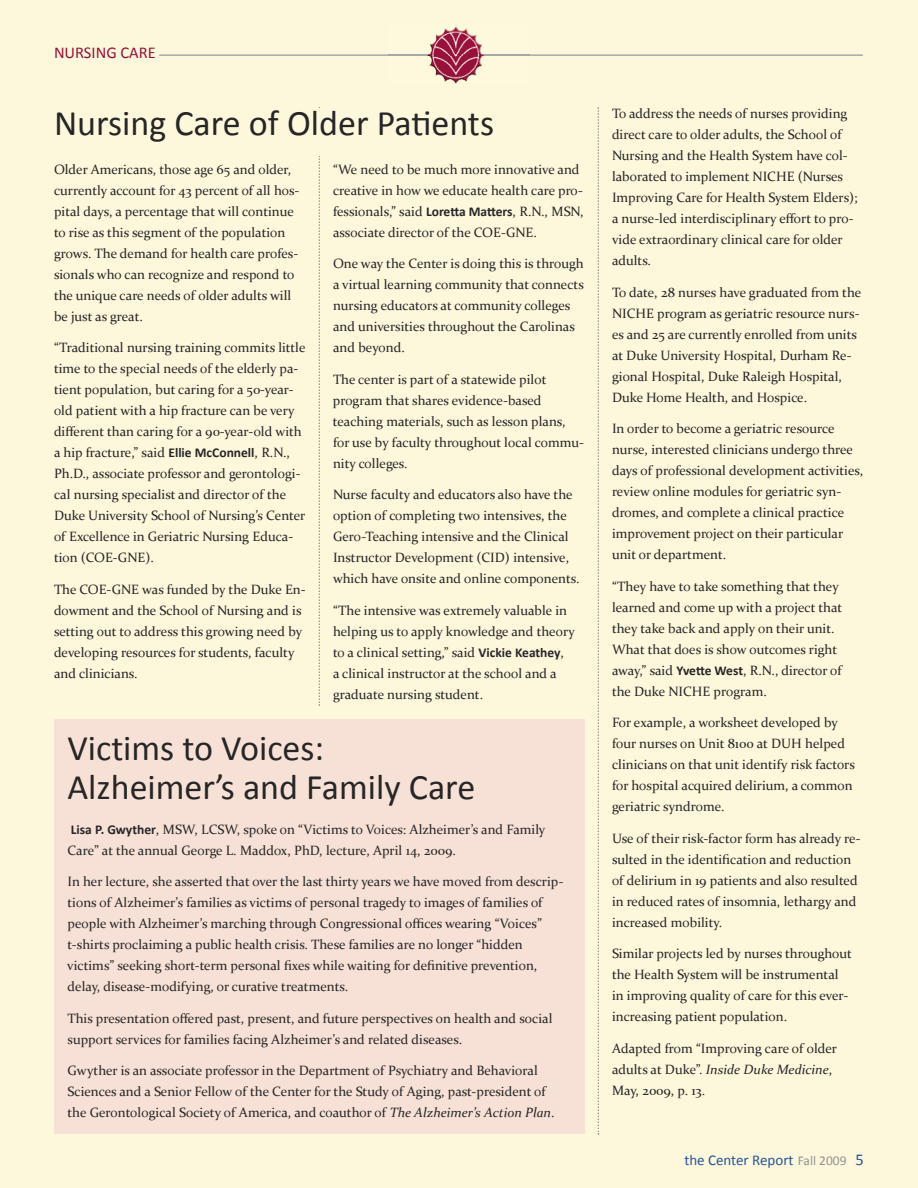
<style>
.page{position:relative;width:918px;height:1188px;background:#fdf8dc}
.page>*{position:absolute;margin:0;border:0;box-sizing:border-box;transform-origin:0 0}
.t1{font:36px/39px "Calibri";color:#272627}
.t2{font:16.5px "Calibri";color:#97133c}
.t3{font:15px "Calibri";color:#27559a}
.t4{font:13.5px/21px "Constantia";color:#272627}
.s1{font-family:"Calibri";font-weight:700}
.s2{font-style:italic}
.s3{font-size:13.5px;color:#939393}
.s4{font-size:16.5px}
</style>
<div class="page">
<svg style="left:319px;top:107px;width:1px;height:599px"></svg>
<svg style="left:598px;top:107px;width:1px;height:1028px"></svg>
<hr style="left:54px;top:54px;width:809px;height:2px;background:#a9a8a9">
<div style="left:54px;top:45px;width:105px;height:35px;background:#fdf8dc"></div>
<img style="left:427px;top:26px;width:58px;height:58px">
<div style="left:54px;top:108px;width:525px;height:47px;background:#fdf8dc"></div>
<div style="left:54px;top:720px;width:531px;height:414px;background:#f7e1d6"></div>
<p class="t2" style="left:54px;top:42px;width:103px">NURSING CARE</p>
<h1 class="t1" style="left:54px;top:103px;width:442px">Nursing Care of Older Patients</h1>
<p class="t4" style="left:54px;top:159px;width:247px">Older Americans, those age 65 and older, currently account for 43 percent of all hos&shy;pital days, a percentage that will continue to rise as this segment of the population grows. The demand for health care profes&shy;sionals who can recognize and respond to the unique care needs of older adults will be just as great.</p>
<p class="t4" style="left:54px;top:337px;width:253px">“Traditional nursing training commits little time to the special needs of the elderly pa&shy;tient population, but caring for a 50-year&shy;old patient with a hip fracture can be very different than caring for a 90-year-old with a hip fracture,” said <span class="s1">Ellie McConnell</span>, R.N., Ph.D., associate professor and gerontologi&shy;cal nursing specialist and director of the Duke University School of Nursing’s Center of Excellence in Geriatric Nursing Educa&shy;tion (COE-GNE).</p>
<p class="t4" style="left:54px;top:579px;width:253px">The COE-GNE was funded by the Duke En&shy;dowment and the School of Nursing and is setting out to address this growing need by developing resources for students, faculty and clinicians.</p>
<p class="t4" style="left:333px;top:159px;width:252px">“We need to be much more innovative and creative in how we educate health care pro&shy;fessionals,” said <span class="s1">Loretta Matters</span>, R.N., MSN, associate director of the COE-GNE.</p>
<p class="t4" style="left:333px;top:253px;width:252px">One way the Center is doing this is through a virtual learning community that connects nursing educators at community colleges and universities throughout the Carolinas and beyond.</p>
<p class="t4" style="left:333px;top:369px;width:253px">The center is part of a statewide pilot program that shares evidence-based teaching materials, such as lesson plans, for use by faculty throughout local commu&shy;nity colleges.</p>
<p class="t4" style="left:333px;top:484px;width:248px">Nurse faculty and educators also have the option of completing two intensives, the Gero-Teaching intensive and the Clinical Instructor Development (CID) intensive, which have onsite and online components.</p>
<p class="t4" style="left:333px;top:600px;width:243px">“The intensive was extremely valuable in helping us to apply knowledge and theory to a clinical setting,” said <span class="s1">Vickie Keathey</span>,<br>a clinical instructor at the school and a graduate nursing student.</p>
<h1 class="t1" style="left:67px;top:728px;width:409px">Victims to Voices:<br>Alzheimer’s and Family Care</h1>
<p class="t4" style="left:68px;top:818px;width:479px"><span class="s1">Lisa P. Gwyther</span>, MSW, LCSW, spoke on “Victims to Voices: Alzheimer’s and Family<br>Care” at the annual George L. Maddox, PhD, lecture, April 14, 2009.</p>
<p class="t4" style="left:67px;top:871px;width:498px">In her lecture, she asserted that over the last thirty years we have moved from descrip&shy;tions of Alzheimer’s families as victims of personal tragedy to images of families of people with Alzheimer’s marching through Congressional offices wearing “Voices” t-shirts proclaiming a public health crisis. These families are no longer “hidden victims” seeking short-term personal fixes while waiting for definitive prevention, delay, disease-modifying, or curative treatments.</p>
<p class="t4" style="left:68px;top:1007px;width:486px">This presentation offered past, present, and future perspectives on health and social support services for families facing Alzheimer’s and related diseases.</p>
<p class="t4" style="left:68px;top:1060px;width:489px">Gwyther is an associate professor in the Department of Psychiatry and Behavioral<br>Sciences and a Senior Fellow of the Center for the Study of Aging, past-president of the Gerontological Society of America, and coauthor of <span class="s2">The Alzheimer’s Action Plan</span>.</p>
<p class="t4" style="left:612px;top:103px;width:247px">To address the needs of nurses providing direct care to older adults, the School of Nursing and the Health System have col&shy;laborated to implement NICHE (Nurses Improving Care for Health System Elders); a nurse-led interdisciplinary effort to pro&shy;vide extraordinary clinical care for older adults.</p>
<p class="t4" style="left:612px;top:282px;width:251px">To date, 28 nurses have graduated from the NICHE program as geriatric resource nurs&shy;es and 25 are currently enrolled from units at Duke University Hospital, Durham Re&shy;gional Hospital, Duke Raleigh Hospital, Duke Home Health, and Hospice.</p>
<p class="t4" style="left:612px;top:418px;width:253px">In order to become a geriatric resource nurse, interested clinicians undergo three days of professional development activities, review online modules for geriatric syn&shy;dromes, and complete a clinical practice improvement project on their particular unit or department.</p>
<p class="t4" style="left:612px;top:576px;width:232px">“They have to take something that they learned and come up with a project that they take back and apply on their unit.<br>What that does is show outcomes right away,” said <span class="s1">Yvette West</span>, R.N., director of the Duke NICHE program.</p>
<p class="t4" style="left:612px;top:712px;width:244px">For example, a worksheet developed by four nurses on Unit 8100 at DUH helped clinicians on that unit identify risk factors for hospital acquired delirium, a common geriatric syndrome.</p>
<p class="t4" style="left:612px;top:828px;width:250px">Use of their risk-factor form has already re&shy;sulted in the identification and reduction of delirium in 19 patients and also resulted in reduced rates of insomnia, lethargy and increased mobility.</p>
<p class="t4" style="left:612px;top:943px;width:242px">Similar projects led by nurses throughout the Health System will be instrumental in improving quality of care for this ever&shy;increasing patient population.</p>
<p class="t4" style="left:612px;top:1038px;width:227px">Adapted from “Improving care of older adults at Duke”. <span class="s2">Inside Duke Medicine</span>,<br>May, 2009, p. 13.</p>
<p class="t3" style="left:684px;top:1150px;width:181px">the Center Report <span class="s3">Fall 2009</span> <span class="s4">5</span></p>
</div>
